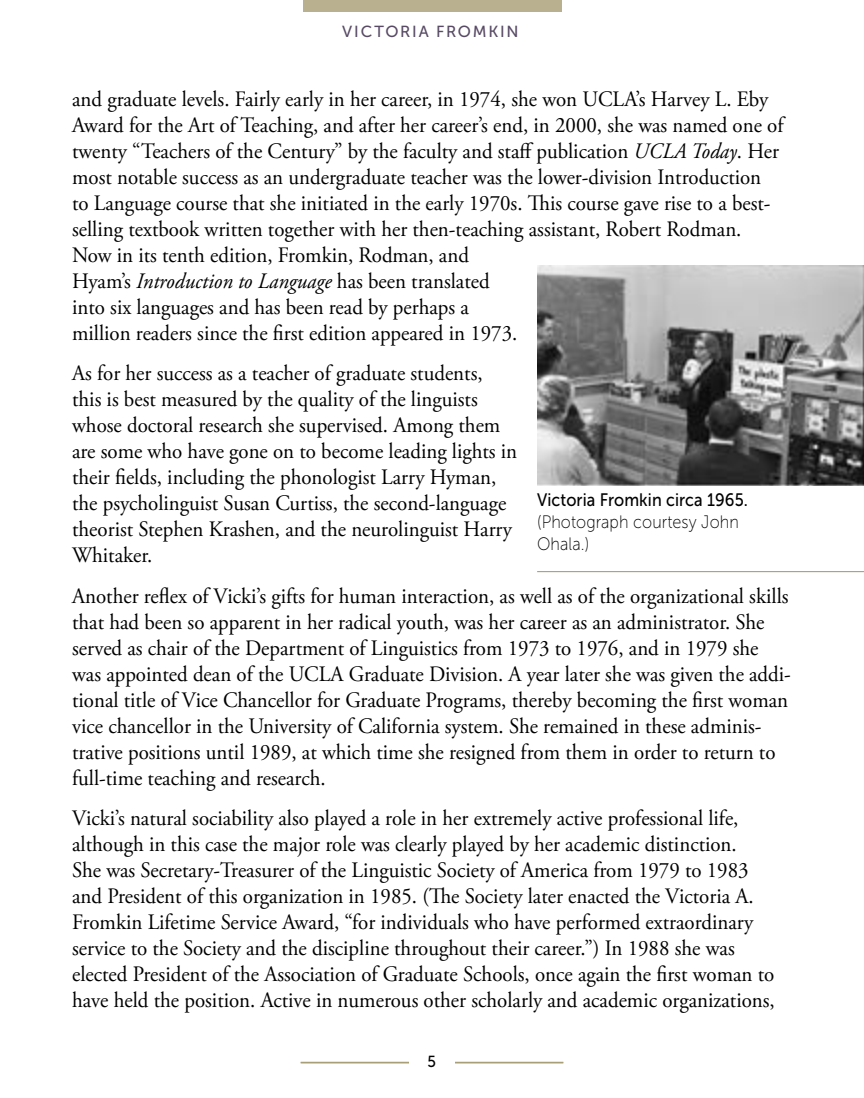
<style>
.page{position:relative;width:864px;height:1098px;background:#fff}
.page>*{position:absolute;margin:0;border:0;box-sizing:border-box;transform-origin:0 0}
.t1{font:22px/26px "Adobe Garamond Pro";color:#000001;scale:.95 1}
.t2{font:18px/22px "Museo Sans 100";letter-spacing:.005em;color:#000001;scale:.9 1}
.t3{font:18px "Museo Sans 500";letter-spacing:.005em;color:#000001;scale:.9 1}
.t4{font:16px "Museo Sans 500";letter-spacing:.11em;color:#584a65}
.t5{font:16px "Museo Sans 500";color:#000001;scale:.95 1}
.s1{font-style:italic}
</style>
<div class="page">
<hr style="left:301px;top:1062px;width:262px;height:1px;background:#a09569">
<hr style="left:301px;top:1063px;width:262px;height:1px;background:#a09569">
<div style="left:409px;top:1055px;width:45px;height:27px;background:#fff"></div>
<div style="left:303px;top:0;width:258px;height:12px;background:#b9b08f"></div>
<img style="left:537px;top:266px;width:327px;height:220px">
<hr style="left:537px;top:571px;width:327px;height:1px;background:#a09569">
<p class="t4" style="left:342px;top:23px;width:178px">VICTORIA FROMKIN</p>
<p class="t1" style="left:72px;top:87px;width:750px">and graduate levels. Fairly early in her career, in 1974, she won UCLA’s Harvey L. Eby Award for the Art of Teaching, and after her career’s end, in 2000, she was named one of twenty “Teachers of the Century” by the faculty and staff publication <span class="s1">UCLA Today</span>. Her most notable success as an undergraduate teacher was the lower-division Introduction<br>to Language course that she initiated in the early 1970s. This course gave rise to a best&shy;selling textbook written together with her then-teaching assistant, Robert Rodman.<br>Now in its tenth edition, Fromkin, Rodman, and<br>Hyam’s <span class="s1">Introduction to Language</span> has been translated<br>into six languages and has been read by perhaps a<br>million readers since the first edition appeared in 1973.</p>
<p class="t1" style="left:72px;top:361px;width:470px">As for her success as a teacher of graduate students, this is best measured by the quality of the linguists whose doctoral research she supervised. Among them are some who have gone on to become leading lights in their fields, including the phonologist Larry Hyman, the psycholinguist Susan Curtiss, the second-language theorist Stephen Krashen, and the neurolinguist Harry Whitaker.</p>
<p class="t1" style="left:72px;top:584px;width:758px">Another reflex of Vicki’s gifts for human interaction, as well as of the organizational skills that had been so apparent in her radical youth, was her career as an administrator. She served as chair of the Department of Linguistics from 1973 to 1976, and in 1979 she was appointed dean of the UCLA Graduate Division. A year later she was given the addi&shy;tional title of Vice Chancellor for Graduate Programs, thereby becoming the first woman vice chancellor in the University of California system. She remained in these adminis&shy;trative positions until 1989, at which time she resigned from them in order to return to full-time teaching and research.</p>
<p class="t1" style="left:72px;top:806px;width:741px">Vicki’s natural sociability also played a role in her extremely active professional life, although in this case the major role was clearly played by her academic distinction.<br>She was Secretary-Treasurer of the Linguistic Society of America from 1979 to 1983 and President of this organization in 1985. (The Society later enacted the Victoria A.<br>Fromkin Lifetime Service Award, “for individuals who have performed extraordinary service to the Society and the discipline throughout their career.”) In 1988 she was elected President of the Association of Graduate Schools, once again the first woman to have held the position. Active in numerous other scholarly and academic organizations,</p>
<p class="t3" style="left:537px;top:490px;width:236px">Victoria Fromkin circa 1965.</p>
<p class="t2" style="left:537px;top:511px;width:226px">(Photograph courtesy John<br>Ohala.)</p>
<p class="t5" style="left:427px;top:1052px;width:11px">5</p>
</div>
